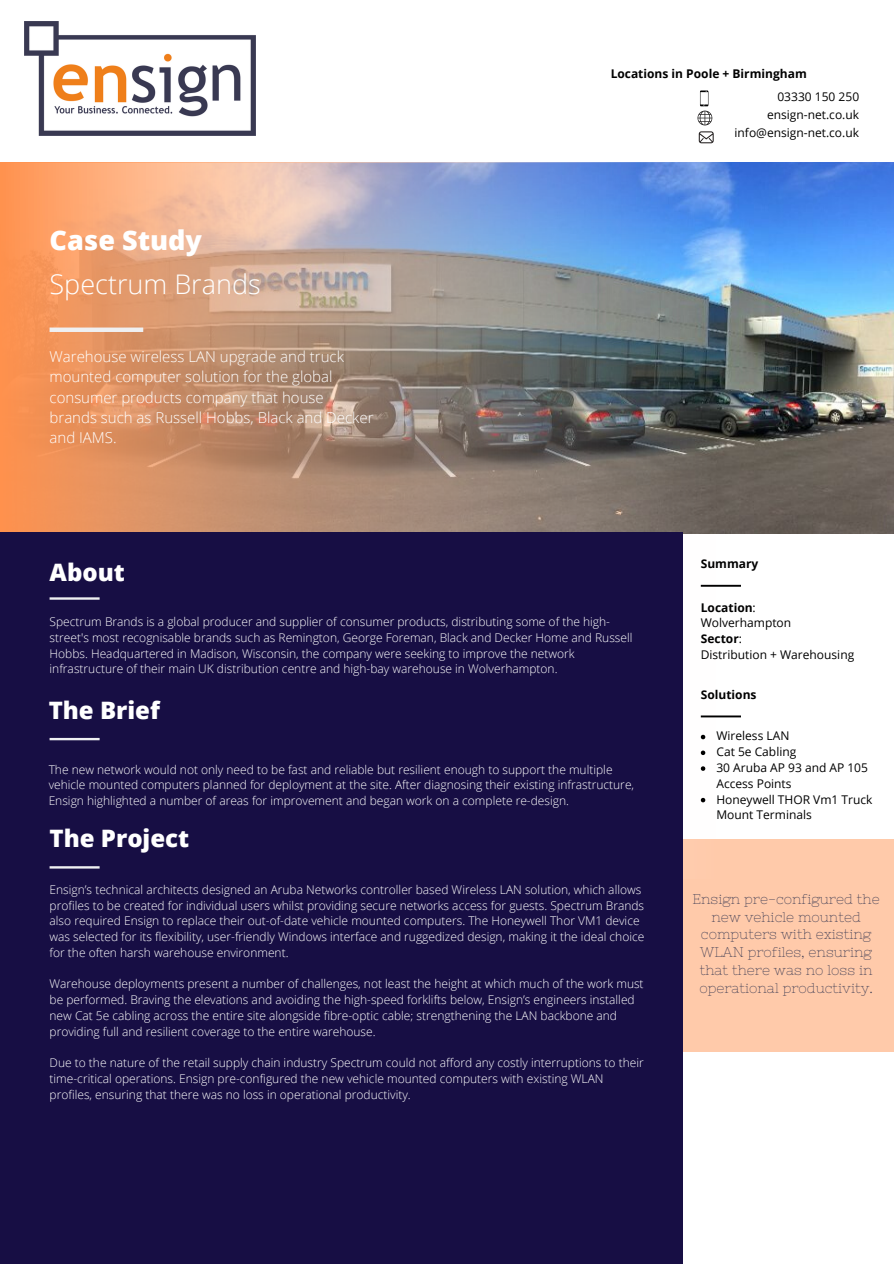
<style>
.page{position:relative;width:894px;height:1264px;background:#fff}
.page>*{position:absolute;margin:0;border:0;box-sizing:border-box;transform-origin:0 0}
.t1{font:300 27px "Open Sans";color:#fff}
.t2{font:800 27px "Open Sans";color:#fff}
.t3{font:800 24px "Open Sans";color:#fff}
.t4{font:300 15px/20.2px "Open Sans";color:#fff}
.t5{font:14.1px/17.7px "Nixie One";color:#393952;text-align:center}
.t6{font:300 12px/15.8px "Open Sans";color:#fff}
.t7{font:12px/15.8px "Open Sans";color:#000}
.t8{font:700 12px/22.5px "Open Sans";color:#000}
.s1{font-weight:400}
.s2{font-weight:700}
</style>
<div class="page">
<img style="left:25px;top:22px;width:230px;height:113px">
<img style="left:715px;top:163px;width:178px;height:370px">
<div style="left:680px;top:838px;width:213px;height:213px;background:#ffcaaa"></div>
<img style="left:0;top:163px;width:715px;height:715px">
<div style="left:0;top:533px;width:682px;height:730px;background:#170e44"></div>
<svg style="left:697px;top:90px;width:15px;height:35px"></svg>
<svg style="left:698px;top:131px;width:15px;height:12px"></svg>
<svg style="left:50px;top:327px;width:93px;height:5px"></svg>
<svg style="left:700px;top:585px;width:40px;height:1px"></svg>
<svg style="left:700px;top:715px;width:40px;height:2px"></svg>
<svg style="left:50px;top:597px;width:50px;height:2px"></svg>
<svg style="left:50px;top:738px;width:50px;height:2px"></svg>
<svg style="left:700px;top:734px;width:5px;height:5px"></svg>
<svg style="left:700px;top:750px;width:5px;height:5px"></svg>
<svg style="left:700px;top:766px;width:5px;height:4px"></svg>
<svg style="left:700px;top:797px;width:5px;height:5px"></svg>
<svg style="left:50px;top:866px;width:50px;height:2px"></svg>
<h1 class="t2" style="left:50px;top:221px;width:154px">Case Study</h1>
<h1 class="t1" style="left:50px;top:265px;width:212px">Spectrum Brands</h1>
<p class="t4" style="left:50px;top:346px;width:325px">Warehouse wireless LAN upgrade and truck mounted computer solution for the global consumer products company that house brands such as Russell Hobbs, Black and Decker and IAMS.</p>
<p class="t8" style="left:777px;top:63px;width:83px;text-indent:-167px">Locations in Poole + Birmingham<br><span class="s1">0</span><span class="s1">3330 150 250</span></p>
<p class="t7" style="left:734px;top:105px;width:126px;line-height:17.7px;text-align:right">ensign-net.co.uk info@ensign-net.co.uk</p>
<h2 class="t3" style="left:50px;top:555px;width:77px">About</h2>
<p class="t6" style="left:50px;top:613px;width:584px">Spectrum Brands is a global producer and supplier of consumer products, distributing some of the high&shy;street's most recognisable brands such as Remington, George Foreman, Black and Decker Home and Russell Hobbs. Headquartered in Madison, Wisconsin, the company were seeking to improve the network infrastructure of their main UK distribution centre and high-bay warehouse in Wolverhampton.</p>
<h2 class="t3" style="left:49px;top:693px;width:113px">The Brief</h2>
<p class="t6" style="left:49px;top:761px;width:586px">The new network would not only need to be fast and reliable but resilient enough to support the multiple vehicle mounted computers planned for deployment at the site. After diagnosing their existing infrastructure,<br>Ensign highlighted a number of areas for improvement and began work on a complete re-design.</p>
<h2 class="t3" style="left:50px;top:821px;width:141px">The Project</h2>
<p class="t6" style="left:50px;top:881px;width:596px">Ensign’s technical architects designed an Aruba Networks controller based Wireless LAN solution, which allows profiles to be created for individual users whilst providing secure networks access for guests. Spectrum Brands also required Ensign to replace their out-of-date vehicle mounted computers. The Honeywell Thor VM1 device was selected for its flexibility, user-friendly Windows interface and ruggedized design, making it the ideal choice for the often harsh warehouse environment.</p>
<p class="t6" style="left:50px;top:975px;width:595px">Warehouse deployments present a number of challenges, not least the height at which much of the work must be performed. Braving the elevations and avoiding the high-speed forklifts below, Ensign’s engineers installed new Cat 5e cabling across the entire site alongside fibre-optic cable; strengthening the LAN backbone and providing full and resilient coverage to the entire warehouse.</p>
<p class="t6" style="left:50px;top:1054px;width:595px">Due to the nature of the retail supply chain industry Spectrum could not afford any costly interruptions to their time-critical operations. Ensign pre-configured the new vehicle mounted computers with existing WLAN profiles, ensuring that there was no loss in operational productivity.</p>
<p class="t8" style="left:700px;top:552px;width:59px">Summary</p>
<p class="t7" style="left:700px;top:599px;width:155px"><span class="s2">Location</span>:<br>Wolverhampton<br><span class="s2">Sector</span>:<br>Distribution + Warehousing</p>
<p class="t8" style="left:700px;top:682px;width:57px">Solutions</p>
<p class="t7" style="left:716px;top:728px;width:157px">Wireless LAN<br>Cat 5e Cabling<br>30 Aruba AP 93 and AP 105<br>Access Points<br>Honeywell THOR Vm1 Truck<br>Mount Terminals</p>
<p class="t5" style="left:692px;top:890px;width:188px">Ensign pre-configured the new vehicle mounted computers with existing<br>WLAN profiles, ensuring that there was no loss in operational productivity.</p>
</div>
